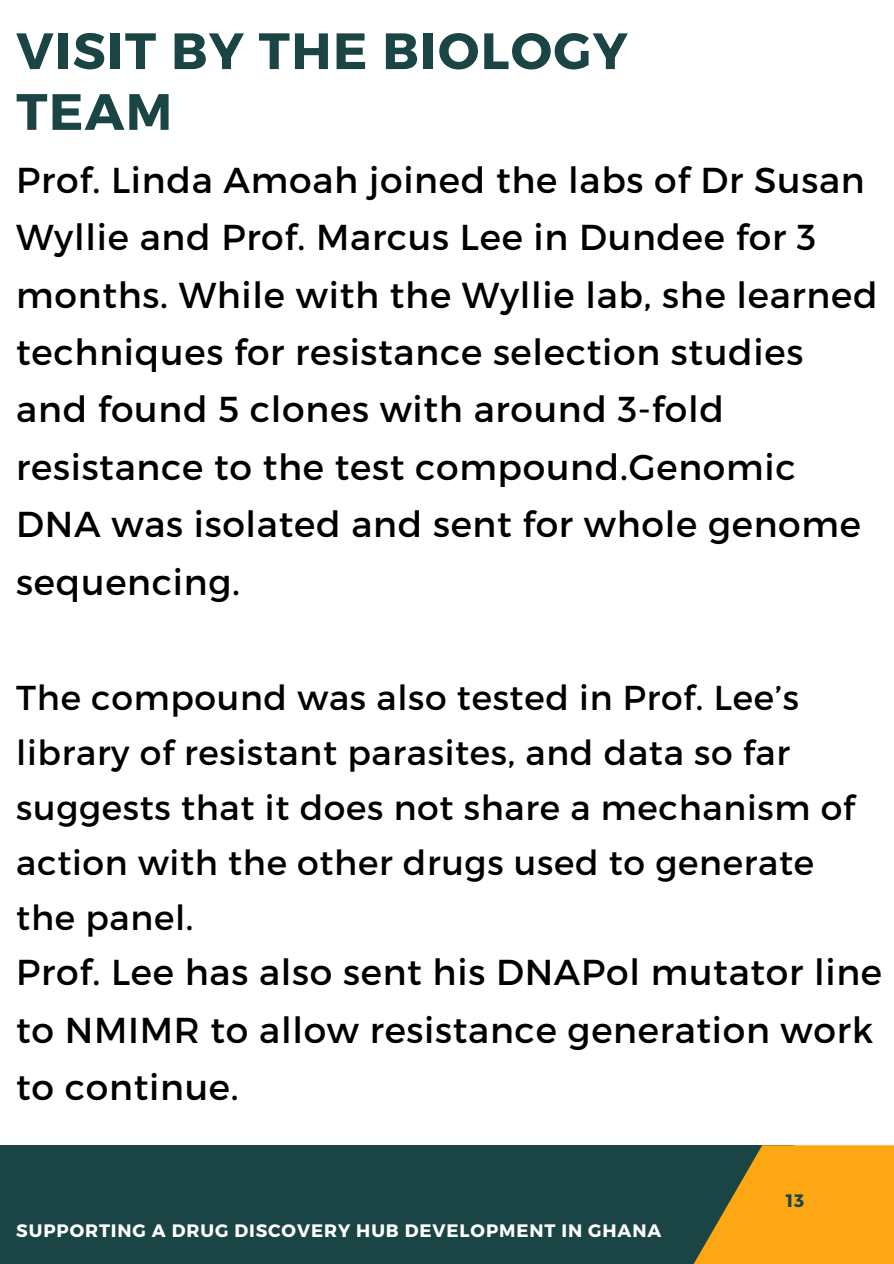
<style>
.page{position:relative;width:894px;height:1264px;background:#fff}
.page>*{position:absolute;margin:0;border:0;box-sizing:border-box;transform-origin:0 0}
.t1{font:700 51px/60.8px "Montserrat";letter-spacing:.03em;color:#1b4444}
.t2{font:36px/57.3px "Montserrat";letter-spacing:.02em;color:#000001}
.t3{font:34.5px/55.2px "Montserrat";letter-spacing:.02em;color:#000001}
.t4{font:700 18px "Montserrat";letter-spacing:.05em;color:#fff}
.t5{font:700 18px "Montserrat";color:#1b4444}
</style>
<div class="page">
<div style="left:0;top:1145px;width:794px;height:118px;background:#1b4444"></div>
<svg style="left:694px;top:1145px;width:199px;height:118px"></svg>
<h2 class="t1" style="left:16px;top:18px;width:612px">VISIT BY THE BIOLOGY<br>TEAM</h2>
<h2 class="t2" style="left:16px;top:150px;width:862px">Prof. Linda Amoah joined the labs of Dr Susan Wyllie and Prof. Marcus Lee in Dundee for 3 months. While with the Wyllie lab, she learned techniques for resistance selection studies and found 5 clones with around 3-fold resistance to the test compound.Genomic DNA was isolated and sent for whole genome sequencing.</h2>
<p class="t3" style="left:16px;top:668px;width:839px">The compound was also tested in Prof. Lee’s library of resistant parasites, and data so far suggests that it does not share a mechanism of action with the other drugs used to generate the panel.</p>
<p class="t2" style="left:16px;top:942px;width:867px">Prof. Lee has also sent his DNAPol mutator line to NMIMR to allow resistance generation work to continue.</p>
<p class="t4" style="left:16px;top:1219px;width:646px">SUPPORTING A DRUG DISCOVERY HUB DEVELOPMENT IN GHANA</p>
<h1 class="t5" style="left:785px;top:1189px;width:20px">13</h1>
</div>
